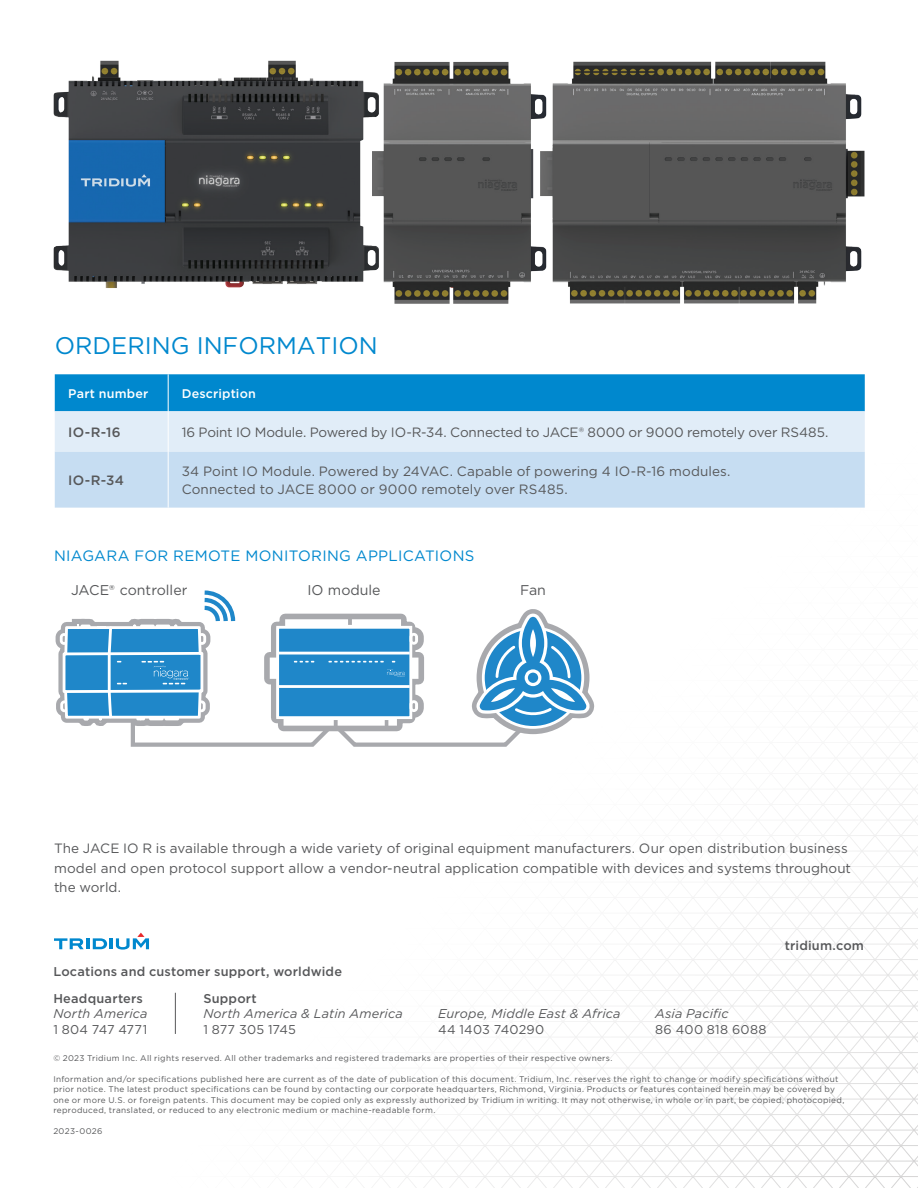
<style>
.page{position:relative;width:918px;height:1188px;background:#fff}
.page>*{position:absolute;margin:0;border:0;box-sizing:border-box;transform-origin:0 0}
.t1{font:24px "Gotham";color:#0088ce}
.Sub_Header{font:15px "Gotham";letter-spacing:.02em;color:#0088ce}
.t2{font:14.1px "Gotham";color:#57585a}
.Body_Copy{font:13.5px/19.5px "Gotham";letter-spacing:.005em;color:#57585a}
.Body_Copy-2{font:500 13.5px "Gotham";letter-spacing:.02em;color:#57585a}
.t3{font:italic 12.75px/15.3px "Gotham";letter-spacing:.01em;color:#57585a}
.t4{font:500 12.75px "Gotham";letter-spacing:.015em;color:#57585a}
.t5{font:12.75px/15.3px "Gotham";letter-spacing:.03em;color:#57585a}
.t6{font:500 12.45px "Gotham";letter-spacing:.015em;color:#fff}
.Footer_Copy{font:8.25px/10.5px "Gotham";letter-spacing:.035em;color:#57585a}
.s1{font-style:normal}
.s2{font-style:italic}
</style>
<div class="page">
<svg style="left:54px;top:933px;width:95px;height:17px"></svg>
<hr style="left:175px;top:993px;width:1px;height:41px;background:#57585a">
<img style="left:379px;top:61px;width:145px;height:243px">
<img style="left:524px;top:61px;width:340px;height:243px">
<img style="left:54px;top:60px;width:325px;height:228px">
<svg style="left:55px;top:590px;width:540px;height:157px"></svg>
<svg style="left:55px;top:374px;width:810px;height:78px;background:#77bde4"></svg>
<div style="left:55px;top:452px;width:810px;height:56px;background:#c6ddf2"></div>
<hr style="left:168px;top:374px;width:1px;height:37px;background:#fff">
<hr style="left:168px;top:411px;width:1px;height:41px;background:#fff">
<hr style="left:168px;top:452px;width:1px;height:56px;background:#fff">
<p class="t1" style="left:55px;top:330px;width:325px">ORDERING INFORMATION</p>
<p class="t6" style="left:68px;top:385px;width:82px">Part number</p>
<p class="t6" style="left:182px;top:385px;width:76px">Description</p>
<p class="Body_Copy-2" style="left:68px;top:423px;width:54px">IO-R-16</p>
<p class="Body_Copy" style="left:182px;top:422px;width:648px">16 Point IO Module. Powered by IO-R-34. Connected to JACE® 8000 or 9000 remotely over RS485.</p>
<p class="Body_Copy-2" style="left:68px;top:472px;width:57px">IO-R-34</p>
<p class="Body_Copy" style="left:182px;top:462px;width:550px;line-height:18px">34 Point IO Module. Powered by 24VAC. Capable of powering 4 IO-R-16 modules.<br>Connected to JACE 8000 or 9000 remotely over RS485.</p>
<p class="Sub_Header" style="left:54px;top:546px;width:422px">NIAGARA FOR REMOTE MONITORING APPLICATIONS</p>
<p class="t2" style="left:71px;top:581px;width:118px">JACE® controller</p>
<p class="t2" style="left:308px;top:581px;width:75px">IO module</p>
<p class="t2" style="left:520px;top:581px;width:27px">Fan</p>
<p class="Body_Copy" style="left:54px;top:838px;width:799px">The JACE IO R is available through a wide variety of original equipment manufacturers. Our open distribution business model and open protocol support allow a vendor-neutral application compatible with devices and systems throughout the world.</p>
<p class="t4" style="left:53px;top:964px;width:290px">Locations and customer support, worldwide</p>
<p class="t4" style="left:53px;top:990px;width:91px">Headquarters</p>
<p class="t3" style="left:53px;top:1006px;width:96px">North America<br><span class="s1">1 804 747 4771</span></p>
<p class="t4" style="left:203px;top:990px;width:55px">Support</p>
<p class="t3" style="left:203px;top:1006px;width:201px">North America &amp; Latin America<br><span class="s1">1 877 305 1745</span></p>
<p class="t3" style="left:438px;top:1006px;width:184px">Europe, Middle East &amp; Africa<br><span class="s1">44 1403 740290</span></p>
<p class="t5" style="left:655px;top:1006px;width:113px"><span class="s2">Asia Pacific<br></span>86 400 818 6088</p>
<p class="t4" style="left:785px;top:937px;width:81px">tridium.com</p>
<p class="Footer_Copy" style="left:53px;top:1052px;width:561px">© 2023 Tridium Inc. All rights reserved. All other trademarks and registered trademarks are properties of their respective owners.</p>
<p class="Footer_Copy" style="left:53px;top:1073px;width:793px">Information and/or specifications published here are current as of the date of publication of this document. Tridium, Inc. reserves the right to change or modify specifications without prior notice. The latest product specifications can be found by contacting our corporate headquarters, Richmond, Virginia. Products or features contained herein may be covered by one or more U.S. or foreign patents. This document may be copied only as expressly authorized by Tridium in writing. It may not otherwise, in whole or in part, be copied, photocopied, reproduced, translated, or reduced to any electronic medium or machine-readable form.</p>
<p class="Footer_Copy" style="left:53px;top:1126px;width:51px">2023-0026</p>
</div>
